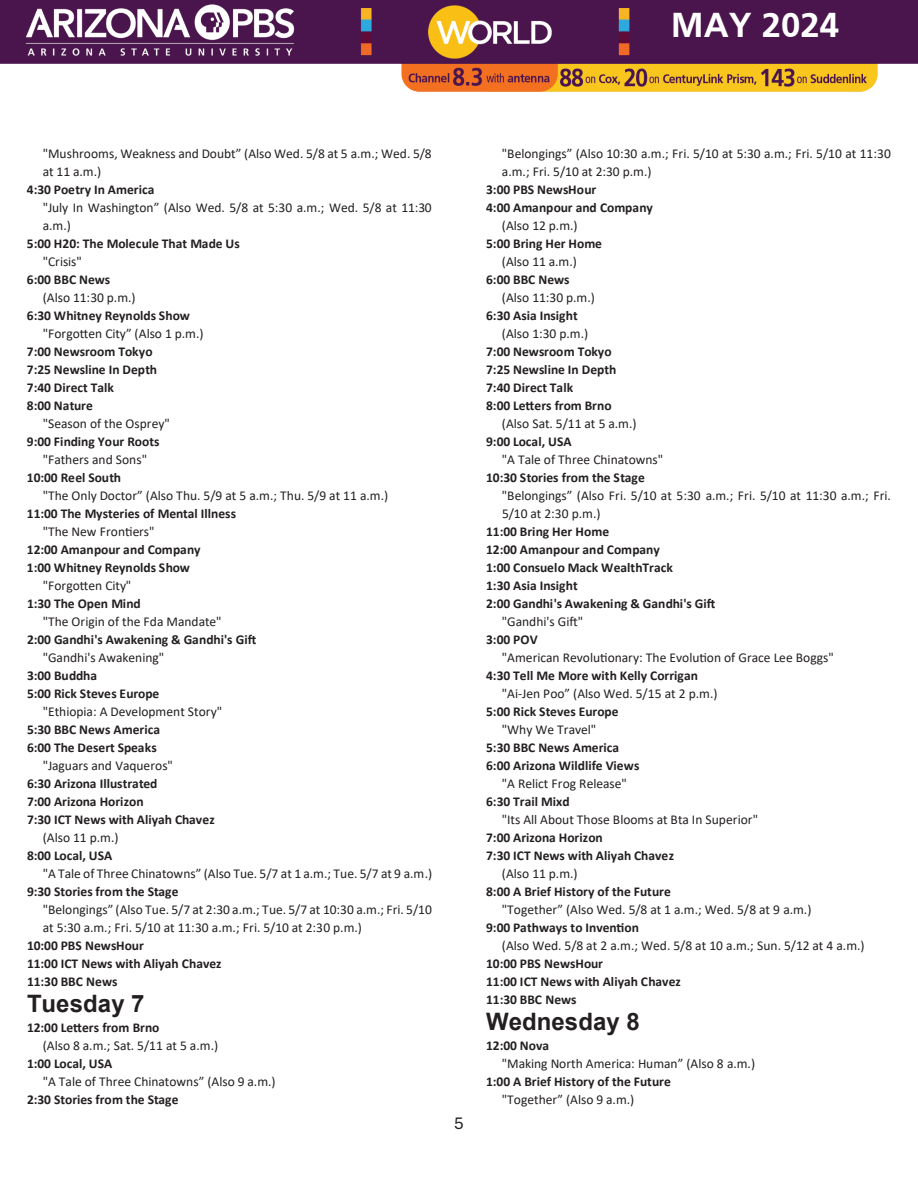
<style>
.page{position:relative;width:918px;height:1188px;background:#fff}
.page>*{position:absolute;margin:0;border:0;box-sizing:border-box;transform-origin:0 0}
.t1{font:700 36px "Frutiger";color:#fff}
.t2{font:700 24px "Arial";color:#231f20}
.t3{font:18px "Aptos";color:#231f20}
.t4{font:13.5px "Calibri";color:#231f20}
.t5{font:700 13.5px "Calibri";color:#231f20}
</style>
<div class="page">
<img style="left:0;top:0;width:918px;height:92px">
<h1 class="t1" style="left:671px;top:4px;width:170px">MAY 2024</h1>
<p class="t4" style="left:43px;top:144px;width:391px">"Mushrooms, Weakness and Doubt” (Also Wed. 5/8 at 5 a.m.; Wed. 5/8</p>
<p class="t4" style="left:43px;top:162px;width:60px">at 11 a.m.)</p>
<p class="t5" style="left:27px;top:180px;width:129px">4:30 Poetry In America</p>
<p class="t4" style="left:43px;top:198px;width:391px">"July In Washington” (Also Wed. 5/8 at 5:30 a.m.; Wed. 5/8 at 11:30</p>
<p class="t4" style="left:43px;top:216px;width:30px">a.m.)</p>
<p class="t5" style="left:27px;top:234px;width:214px">5:00 H20: The Molecule That Made Us</p>
<p class="t4" style="left:43px;top:252px;width:41px">"Crisis"</p>
<p class="t5" style="left:27px;top:270px;width:85px">6:00 BBC News</p>
<p class="t4" style="left:43px;top:288px;width:94px">(Also 11:30 p.m.)</p>
<p class="t5" style="left:27px;top:306px;width:164px">6:30 Whitney Reynolds Show</p>
<p class="t4" style="left:43px;top:324px;width:162px">"Forgotten City” (Also 1 p.m.)</p>
<p class="t5" style="left:27px;top:342px;width:127px">7:00 Newsroom Tokyo</p>
<p class="t5" style="left:27px;top:360px;width:132px">7:25 Newsline In Depth</p>
<p class="t5" style="left:27px;top:378px;width:89px">7:40 Direct Talk</p>
<p class="t5" style="left:27px;top:396px;width:68px">8:00 Nature</p>
<p class="t4" style="left:43px;top:414px;width:129px">"Season of the Osprey"</p>
<p class="t5" style="left:27px;top:432px;width:134px">9:00 Finding Your Roots</p>
<p class="t4" style="left:43px;top:450px;width:106px">"Fathers and Sons"</p>
<p class="t5" style="left:27px;top:468px;width:96px">10:00 Reel South</p>
<p class="t4" style="left:43px;top:486px;width:347px">"The Only Doctor” (Also Thu. 5/9 at 5 a.m.; Thu. 5/9 at 11 a.m.)</p>
<p class="t5" style="left:27px;top:504px;width:211px">11:00 The Mysteries of Mental Illness</p>
<p class="t4" style="left:43px;top:522px;width:113px">"The New Frontiers"</p>
<p class="t5" style="left:27px;top:540px;width:175px">12:00 Amanpour and Company</p>
<p class="t5" style="left:27px;top:558px;width:164px">1:00 Whitney Reynolds Show</p>
<p class="t4" style="left:43px;top:576px;width:90px">"Forgotten City"</p>
<p class="t5" style="left:27px;top:594px;width:115px">1:30 The Open Mind</p>
<p class="t4" style="left:43px;top:612px;width:180px">"The Origin of the Fda Mandate"</p>
<p class="t5" style="left:27px;top:630px;width:231px">2:00 Gandhi's Awakening &amp; Gandhi's Gift</p>
<p class="t4" style="left:43px;top:648px;width:123px">"Gandhi's Awakening"</p>
<p class="t5" style="left:27px;top:666px;width:72px">3:00 Buddha</p>
<p class="t5" style="left:27px;top:684px;width:134px">5:00 Rick Steves Europe</p>
<p class="t4" style="left:43px;top:702px;width:181px">"Ethiopia: A Development Story"</p>
<p class="t5" style="left:27px;top:720px;width:135px">5:30 BBC News America</p>
<p class="t5" style="left:27px;top:738px;width:131px">6:00 The Desert Speaks</p>
<p class="t4" style="left:43px;top:756px;width:132px">"Jaguars and Vaqueros"</p>
<p class="t5" style="left:27px;top:774px;width:132px">6:30 Arizona Illustrated</p>
<p class="t5" style="left:27px;top:792px;width:118px">7:00 Arizona Horizon</p>
<p class="t5" style="left:27px;top:810px;width:189px">7:30 ICT News with Aliyah Chavez</p>
<p class="t4" style="left:43px;top:828px;width:77px">(Also 11 p.m.)</p>
<p class="t5" style="left:27px;top:846px;width:87px">8:00 Local, USA</p>
<p class="t4" style="left:43px;top:864px;width:391px">"A Tale of Three Chinatowns” (Also Tue. 5/7 at 1 a.m.; Tue. 5/7 at 9 a.m.)</p>
<p class="t5" style="left:27px;top:882px;width:153px">9:30 Stories from the Stage</p>
<p class="t4" style="left:43px;top:900px;width:391px">"Belongings” (Also Tue. 5/7 at 2:30 a.m.; Tue. 5/7 at 10:30 a.m.; Fri. 5/10</p>
<p class="t4" style="left:43px;top:918px;width:321px">at 5:30 a.m.; Fri. 5/10 at 11:30 a.m.; Fri. 5/10 at 2:30 p.m.)</p>
<p class="t5" style="left:27px;top:936px;width:118px">10:00 PBS NewsHour</p>
<p class="t5" style="left:27px;top:954px;width:196px">11:00 ICT News with Aliyah Chavez</p>
<p class="t5" style="left:27px;top:972px;width:92px">11:30 BBC News</p>
<p class="t2" style="left:27px;top:987px;width:119px">Tuesday 7</p>
<p class="t5" style="left:27px;top:1018px;width:134px">12:00 Letters from Brno</p>
<p class="t4" style="left:43px;top:1036px;width:177px">(Also 8 a.m.; Sat. 5/11 at 5 a.m.)</p>
<p class="t5" style="left:27px;top:1054px;width:87px">1:00 Local, USA</p>
<p class="t4" style="left:43px;top:1072px;width:234px">"A Tale of Three Chinatowns” (Also 9 a.m.)</p>
<p class="t5" style="left:27px;top:1090px;width:153px">2:30 Stories from the Stage</p>
<p class="t3" style="left:454px;top:1111px;width:11px">5</p>
<p class="t4" style="left:502px;top:144px;width:391px">"Belongings” (Also 10:30 a.m.; Fri. 5/10 at 5:30 a.m.; Fri. 5/10 at 11:30</p>
<p class="t4" style="left:502px;top:162px;width:151px">a.m.; Fri. 5/10 at 2:30 p.m.)</p>
<p class="t5" style="left:486px;top:180px;width:112px">3:00 PBS NewsHour</p>
<p class="t5" style="left:486px;top:198px;width:168px">4:00 Amanpour and Company</p>
<p class="t4" style="left:502px;top:216px;width:77px">(Also 12 p.m.)</p>
<p class="t5" style="left:486px;top:234px;width:117px">5:00 Bring Her Home</p>
<p class="t4" style="left:502px;top:252px;width:76px">(Also 11 a.m.)</p>
<p class="t5" style="left:486px;top:270px;width:85px">6:00 BBC News</p>
<p class="t4" style="left:502px;top:288px;width:94px">(Also 11:30 p.m.)</p>
<p class="t5" style="left:486px;top:306px;width:93px">6:30 Asia Insight</p>
<p class="t4" style="left:502px;top:324px;width:88px">(Also 1:30 p.m.)</p>
<p class="t5" style="left:486px;top:342px;width:127px">7:00 Newsroom Tokyo</p>
<p class="t5" style="left:486px;top:360px;width:132px">7:25 Newsline In Depth</p>
<p class="t5" style="left:486px;top:378px;width:89px">7:40 Direct Talk</p>
<p class="t5" style="left:486px;top:396px;width:127px">8:00 Letters from Brno</p>
<p class="t4" style="left:502px;top:414px;width:136px">(Also Sat. 5/11 at 5 a.m.)</p>
<p class="t5" style="left:486px;top:432px;width:87px">9:00 Local, USA</p>
<p class="t4" style="left:502px;top:450px;width:163px">"A Tale of Three Chinatowns"</p>
<p class="t5" style="left:486px;top:468px;width:160px">10:30 Stories from the Stage</p>
<p class="t4" style="left:502px;top:486px;width:391px">"Belongings” (Also Fri. 5/10 at 5:30 a.m.; Fri. 5/10 at 11:30 a.m.; Fri.</p>
<p class="t4" style="left:502px;top:504px;width:100px">5/10 at 2:30 p.m.)</p>
<p class="t5" style="left:486px;top:522px;width:124px">11:00 Bring Her Home</p>
<p class="t5" style="left:486px;top:540px;width:175px">12:00 Amanpour and Company</p>
<p class="t5" style="left:486px;top:558px;width:188px">1:00 Consuelo Mack WealthTrack</p>
<p class="t5" style="left:486px;top:576px;width:93px">1:30 Asia Insight</p>
<p class="t5" style="left:486px;top:594px;width:231px">2:00 Gandhi's Awakening &amp; Gandhi's Gift</p>
<p class="t4" style="left:502px;top:612px;width:83px">"Gandhi's Gift"</p>
<p class="t5" style="left:486px;top:630px;width:53px">3:00 POV</p>
<p class="t4" style="left:502px;top:648px;width:333px">"American Revolutionary: The Evolution of Grace Lee Boggs"</p>
<p class="t5" style="left:486px;top:666px;width:213px">4:30 Tell Me More with Kelly Corrigan</p>
<p class="t4" style="left:502px;top:684px;width:217px">"Ai-Jen Poo” (Also Wed. 5/15 at 2 p.m.)</p>
<p class="t5" style="left:486px;top:702px;width:134px">5:00 Rick Steves Europe</p>
<p class="t4" style="left:502px;top:720px;width:96px">"Why We Travel"</p>
<p class="t5" style="left:486px;top:738px;width:135px">5:30 BBC News America</p>
<p class="t5" style="left:486px;top:756px;width:155px">6:00 Arizona Wildlife Views</p>
<p class="t4" style="left:502px;top:774px;width:126px">"A Relict Frog Release"</p>
<p class="t5" style="left:486px;top:792px;width:85px">6:30 Trail Mixd</p>
<p class="t4" style="left:502px;top:810px;width:258px">"Its All About Those Blooms at Bta In Superior"</p>
<p class="t5" style="left:486px;top:828px;width:118px">7:00 Arizona Horizon</p>
<p class="t5" style="left:486px;top:846px;width:189px">7:30 ICT News with Aliyah Chavez</p>
<p class="t4" style="left:502px;top:864px;width:77px">(Also 11 p.m.)</p>
<p class="t5" style="left:486px;top:882px;width:186px">8:00 A Brief History of the Future</p>
<p class="t4" style="left:502px;top:900px;width:311px">"Together” (Also Wed. 5/8 at 1 a.m.; Wed. 5/8 at 9 a.m.)</p>
<p class="t5" style="left:486px;top:918px;width:155px">9:00 Pathways to Invention</p>
<p class="t4" style="left:502px;top:936px;width:364px">(Also Wed. 5/8 at 2 a.m.; Wed. 5/8 at 10 a.m.; Sun. 5/12 at 4 a.m.)</p>
<p class="t5" style="left:486px;top:954px;width:118px">10:00 PBS NewsHour</p>
<p class="t5" style="left:486px;top:972px;width:196px">11:00 ICT News with Aliyah Chavez</p>
<p class="t5" style="left:486px;top:990px;width:92px">11:30 BBC News</p>
<p class="t2" style="left:486px;top:1005px;width:155px">Wednesday 8</p>
<p class="t5" style="left:486px;top:1036px;width:64px">12:00 Nova</p>
<p class="t4" style="left:502px;top:1054px;width:255px">"Making North America: Human” (Also 8 a.m.)</p>
<p class="t5" style="left:486px;top:1072px;width:186px">1:00 A Brief History of the Future</p>
<p class="t4" style="left:502px;top:1090px;width:134px">"Together” (Also 9 a.m.)</p>
</div>
